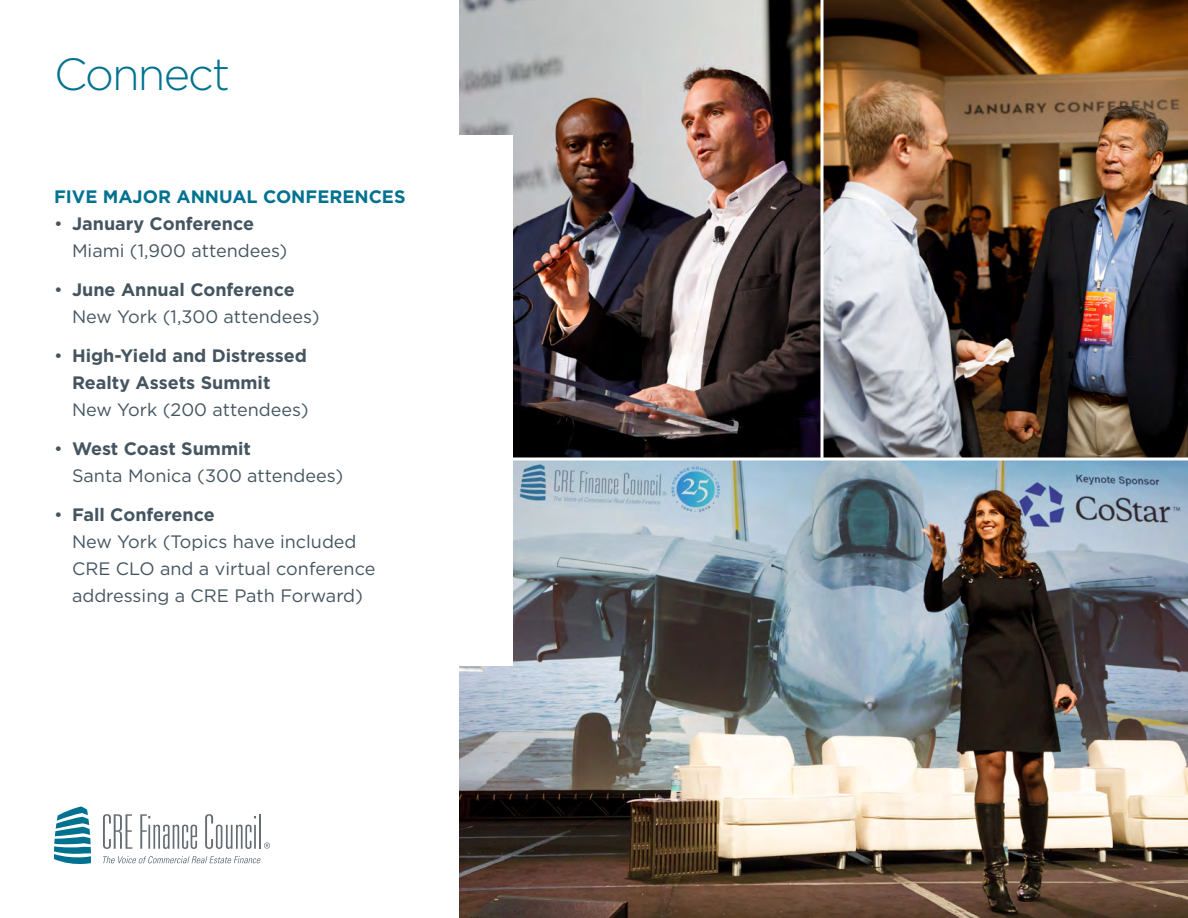
<style>
.page{position:relative;width:1188px;height:918px;background:#fff}
.page>*{position:absolute;margin:0;border:0;box-sizing:border-box;transform-origin:0 0}
.t1{font:300 45px "Gotham";letter-spacing:-.04em;color:#007290}
.t2{font:18px/27px "Gotham";color:#455560}
.t3{font:700 18px/27px "Gotham";color:#455560}
.t4{font:700 18px "Gotham";color:#007290}
.s1{font-weight:700}
.s2{font-weight:400}
</style>
<div class="page">
<img style="left:459px;top:460px;width:729px;height:458px">
<img style="left:459px;top:0;width:361px;height:458px">
<img style="left:824px;top:0;width:364px;height:458px">
<div style="left:0;top:135px;width:513px;height:531px;background:#fff"></div>
<svg style="left:54px;top:806px;width:37px;height:58px"></svg>
<svg style="left:103px;top:814px;width:29px;height:35px"></svg>
<svg style="left:140px;top:814px;width:57px;height:35px"></svg>
<svg style="left:205px;top:814px;width:51px;height:35px"></svg>
<hr style="left:259px;top:814px;width:2px;height:35px;background:#656c72">
<svg style="left:264px;top:842px;width:6px;height:7px"></svg>
<svg style="left:103px;top:856px;width:158px;height:7px"></svg>
<svg style="left:820px;top:0;width:4px;height:458px"></svg>
<h1 class="t1" style="left:54px;top:46px;width:178px">Connect</h1>
<p class="t4" style="left:54px;top:185px;width:353px">FIVE MAJOR ANNUAL CONFERENCES</p>
<p class="t2" style="left:72px;top:210px;width:217px;text-indent:-18px">• <span class="s1">January Conference<br></span>Miami (1,900 attendees)</p>
<p class="t2" style="left:72px;top:276px;width:249px;text-indent:-18px">• <span class="s1">June Annual Conference<br></span>New York (1,300 attendees)</p>
<p class="t3" style="left:72px;top:342px;width:236px;text-indent:-18px"><span class="s2">•</span> High-Yield and Distressed<br>Realty Assets Summit</p>
<p class="t2" style="left:72px;top:396px;width:238px">New York (200 attendees)</p>
<p class="t2" style="left:72px;top:435px;width:273px;text-indent:-18px">• <span class="s1">West Coast Summit<br></span>Santa Monica (300 attendees)</p>
<p class="t2" style="left:72px;top:501px;width:305px;text-indent:-18px">• <span class="s1">Fall Conference<br></span>New York (Topics have included<br>CRE CLO and a virtual conference addressing a CRE Path Forward)</p>
</div>
